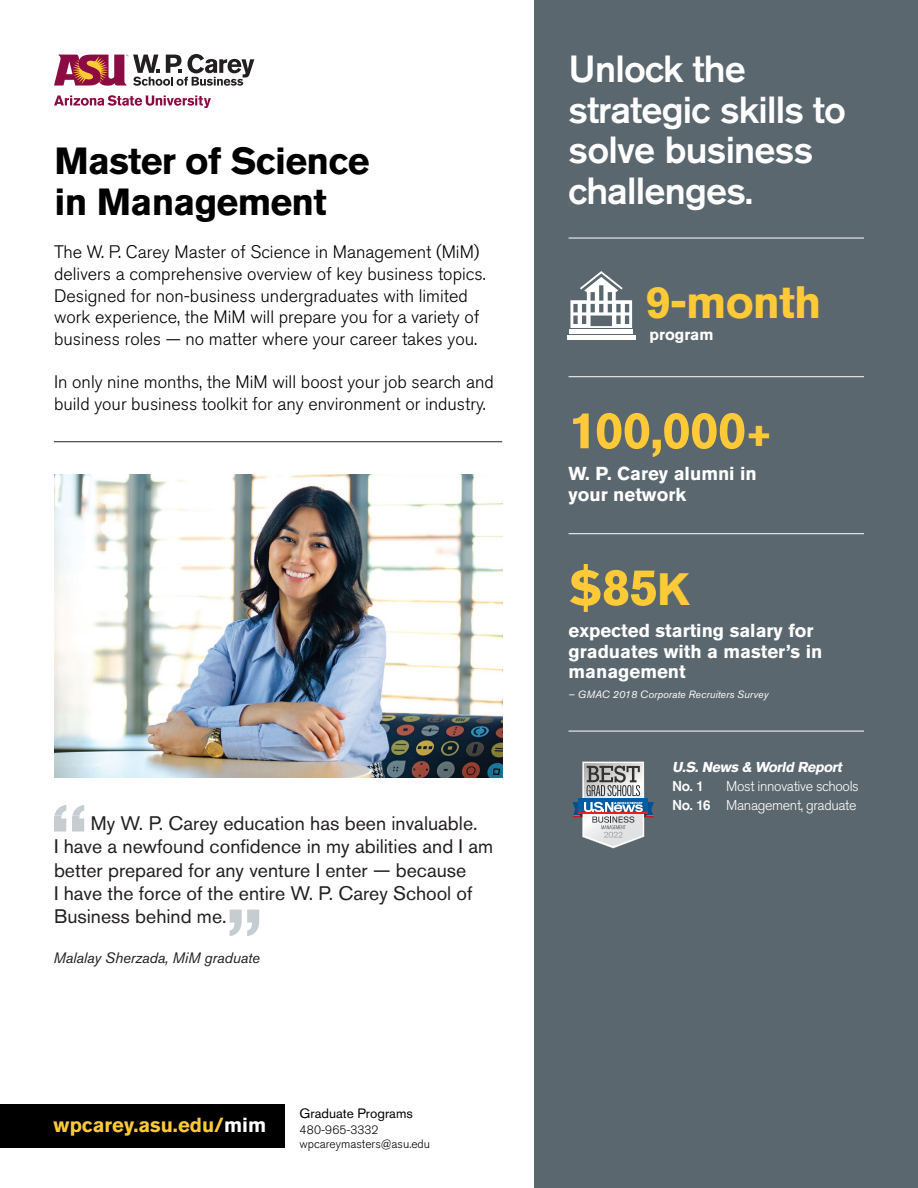
<style>
.page{position:relative;width:918px;height:1188px;background:#fff}
.page>*{position:absolute;margin:0;border:0;box-sizing:border-box;transform-origin:0 0}
.t1{font:700 51.3px "Akzidenz Grotesk Pro";letter-spacing:-.02em;color:#ffc938}
.t2{font:700 45px "Akzidenz Grotesk Pro";letter-spacing:-.02em;color:#ffc938}
.t3{font:500 37.5px/40.5px "Akzidenz Grotesk Pro";letter-spacing:-.02em;color:#fff}
.t4{font:700 37.5px/40.5px "Akzidenz Grotesk Pro";letter-spacing:-.02em;color:#000001}
.t5{font:700 20.25px "Akzidenz Grotesk Pro";color:#ffc938}
.t6{font:19.5px/23.4px "Akzidenz Grotesk Pro";color:#231f20}
.t7{font:700 18.6px/20.2px "Akzidenz Grotesk Pro";color:#fff}
.t8{font:300 18px/21.6px "Akzidenz Grotesk Pro";color:#000001}
.t9{font:700 15.75px "Akzidenz Grotesk Pro";color:#fff}
.t10{font:italic 15px "Akzidenz Grotesk Pro";letter-spacing:-.01em;color:#231f20}
.t11{font:300 14.25px/18.8px "Akzidenz Grotesk Pro";letter-spacing:-.025em;color:#fff;text-align:right}
.t12{font:italic 700 14.25px "Akzidenz Grotesk Pro";color:#fff}
.t13{font:500 14.25px "Akzidenz Grotesk Pro";color:#fff}
.t14{font:13.5px "Akzidenz Grotesk Pro";color:#000001}
.t15{font:300 12px/13.5px "Akzidenz Grotesk Pro";color:#000001}
.t16{font:italic 10.5px "Akzidenz Grotesk Pro";color:#fff}
.s1{color:#fff}
.s2{font-size:37.5px}
.s3{font-size:45px}
.s4{font-weight:500}
</style>
<div class="page">
<div style="left:534px;top:0;width:384px;height:1188px;background:#5a676e"></div>
<hr style="left:54px;top:441px;width:448px;height:1px;background:#231f20">
<hr style="left:569px;top:238px;width:295px;height:1px;background:#fff">
<hr style="left:569px;top:376px;width:295px;height:1px;background:#fff">
<hr style="left:569px;top:533px;width:295px;height:1px;background:#fff">
<img style="left:55px;top:474px;width:447px;height:303px">
<svg style="left:72px;top:805px;width:12px;height:27px"></svg>
<svg style="left:54px;top:805px;width:12px;height:27px"></svg>
<svg style="left:230px;top:910px;width:29px;height:26px"></svg>
<hr style="left:569px;top:731px;width:295px;height:1px;background:#fff">
<svg style="left:573px;top:762px;width:81px;height:86px"></svg>
<svg style="left:54px;top:95px;width:157px;height:13px"></svg>
<svg style="left:54px;top:54px;width:200px;height:32px"></svg>
<div style="left:0;top:1104px;width:285px;height:43px;background:#000001"></div>
<svg style="left:570px;top:271px;width:62px;height:57px"></svg>
<div style="left:570px;top:329px;width:63px;height:5px;background:#fff"></div>
<div style="left:567px;top:335px;width:69px;height:5px;background:#fff"></div>
<h3 class="t4" style="left:55px;top:141px;width:317px">Master of Science in Management</h3>
<p class="t8" style="left:54px;top:241px;width:433px">The W. P. Carey Master of Science in Management (MiM) delivers a comprehensive overview of key business topics.<br>Designed for non-business undergraduates with limited work experience, the MiM will prepare you for a variety of business roles — no matter where your career takes you.</p>
<p class="t8" style="left:54px;top:371px;width:441px">In only nine months, the MiM will boost your job search and build your business toolkit for any environment or industry.</p>
<p class="t6" style="left:54px;top:811px;width:441px;text-indent:37px">My W. P. Carey education has been invaluable.<br>I have a newfound confidence in my abilities and I am better prepared for any venture I enter — because<br>I have the force of the entire W. P. Carey School of Business behind me.</p>
<p class="t10" style="left:53px;top:948px;width:208px">Malalay Sherzada, MiM graduate</p>
<p class="t5" style="left:54px;top:1111px;width:214px">wpcarey.asu.edu/<span class="s1">mim</span></p>
<p class="t14" style="left:300px;top:1104px;width:115px">Graduate Programs</p>
<p class="t15" style="left:300px;top:1123px;width:132px">480-965-3332 wpcareymasters@asu.edu</p>
<h3 class="t3" style="left:569px;top:48px;width:279px">Unlock the strategic skills to solve business challenges.</h3>
<h2 class="t2" style="left:646px;top:273px;width:177px">9-month</h2>
<p class="t9" style="left:650px;top:324px;width:65px">program</p>
<h1 class="t1" style="left:569px;top:397px;width:206px">100,000<span class="s2">+</span></h1>
<p class="t7" style="left:569px;top:464px;width:190px">W. P. Carey alumni in your network</p>
<h1 class="t1" style="left:569px;top:554px;width:122px">$85<span class="s3">K</span></h1>
<p class="t7" style="left:569px;top:621px;width:255px">expected starting salary for graduates with a master’s in management</p>
<p class="t16" style="left:569px;top:688px;width:202px">– GMAC 2018 Corporate Recruiters Survey</p>
<p class="t12" style="left:672px;top:758px;width:174px">U.S.News &amp; World Report</p>
<p class="t13" style="left:672px;top:777px;width:34px">No. 1</p>
<p class="t11" style="left:672px;top:777px;width:188px">Most innovative schools<br><span class="s4">No. 16</span> Management, graduate</p>
</div>
